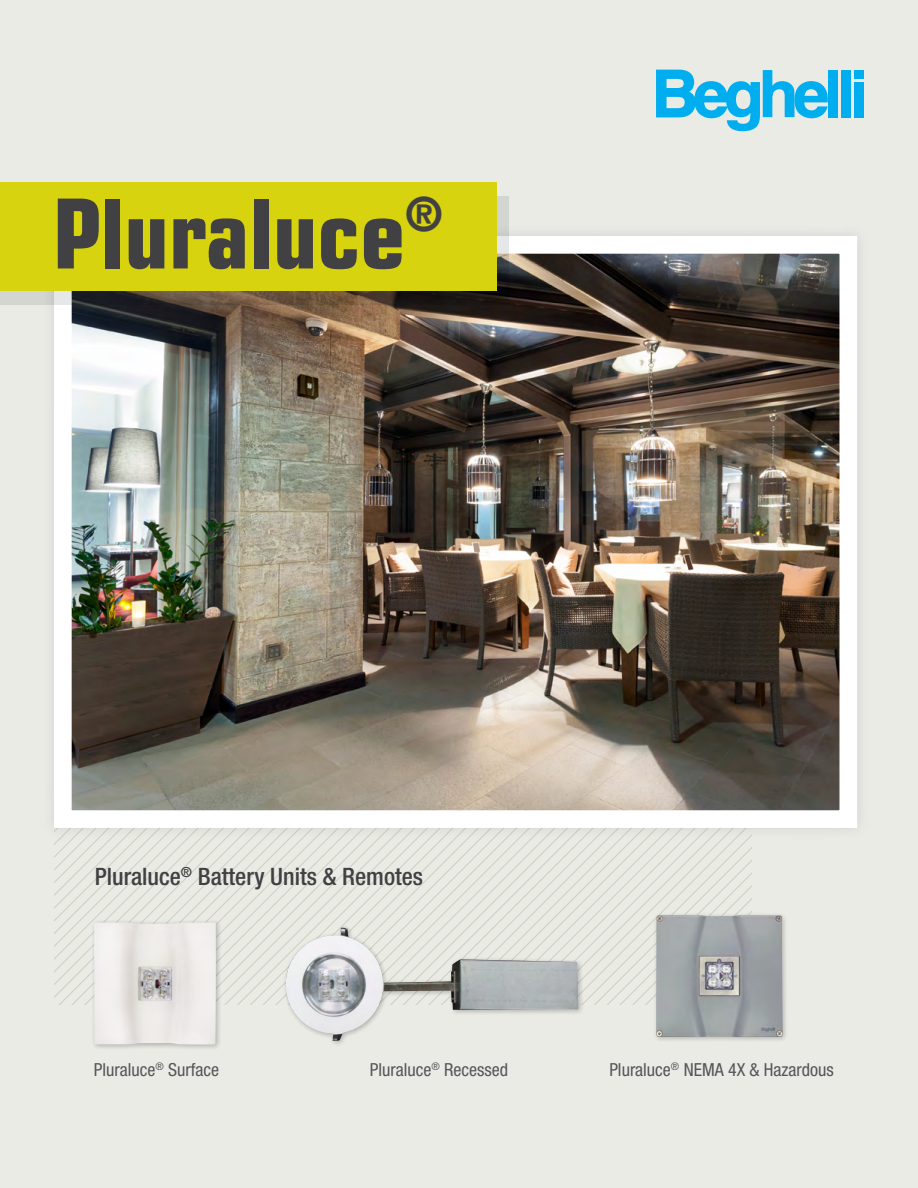
<style>
.page{position:relative;width:918px;height:1188px;background:#ebebe6}
.page>*{position:absolute;margin:0;border:0;box-sizing:border-box;transform-origin:0 0}
.t1{font:700 condensed 96.6px "Eurostile LT";color:#414042}
.t2{font:500 condensed 24px "Helvetica Neue LT Pro";color:#414042}
.t3{font:condensed 18px "Helvetica Neue LT Pro";color:#565659}
</style>
<div class="page">
<svg style="left:54px;top:841px;width:698px;height:164px"></svg>
<div style="left:854px;top:70px;width:10px;height:9px;background:#00aeef"></div>
<div style="left:854px;top:82px;width:10px;height:35px;background:#00aeef"></div>
<div style="left:841px;top:70px;width:10px;height:47px;background:#00aeef"></div>
<div style="left:828px;top:70px;width:10px;height:47px;background:#00aeef"></div>
<svg style="left:656px;top:70px;width:172px;height:61px"></svg>
<img style="left:45px;top:234px;width:815px;height:603px">
<svg style="left:0;top:196px;width:509px;height:108px;background:#6c624d"></svg>
<div style="left:0;top:182px;width:496px;height:108px;background:#d7d30e"></div>
<div style="left:91px;top:919px;width:131px;height:131px;background:#000;opacity:.25"></div>
<img style="left:94px;top:922px;width:122px;height:123px">
<div style="left:653px;top:912px;width:136px;height:131px;background:#000;opacity:.25"></div>
<img style="left:656px;top:915px;width:127px;height:122px">
<div style="left:282px;top:924px;width:303px;height:123px;background:#000;opacity:.25"></div>
<img style="left:284px;top:928px;width:294px;height:113px">
<p class="t1" style="left:52px;top:175px;width:392px">Pluraluce<sup>®</sup></p>
<p class="t2" style="left:95px;top:862px;width:330px">Pluraluce<sup>®</sup> Battery Units &amp; Remotes</p>
<p class="t3" style="left:94px;top:1059px;width:127px">Pluraluce<sup>®</sup> Surface</p>
<p class="t3" style="left:609px;top:1059px;width:226px">Pluraluce<sup>®</sup> NEMA 4X &amp; Hazardous</p>
<p class="t3" style="left:370px;top:1059px;width:140px">Pluraluce<sup>®</sup> Recessed</p>
</div>
